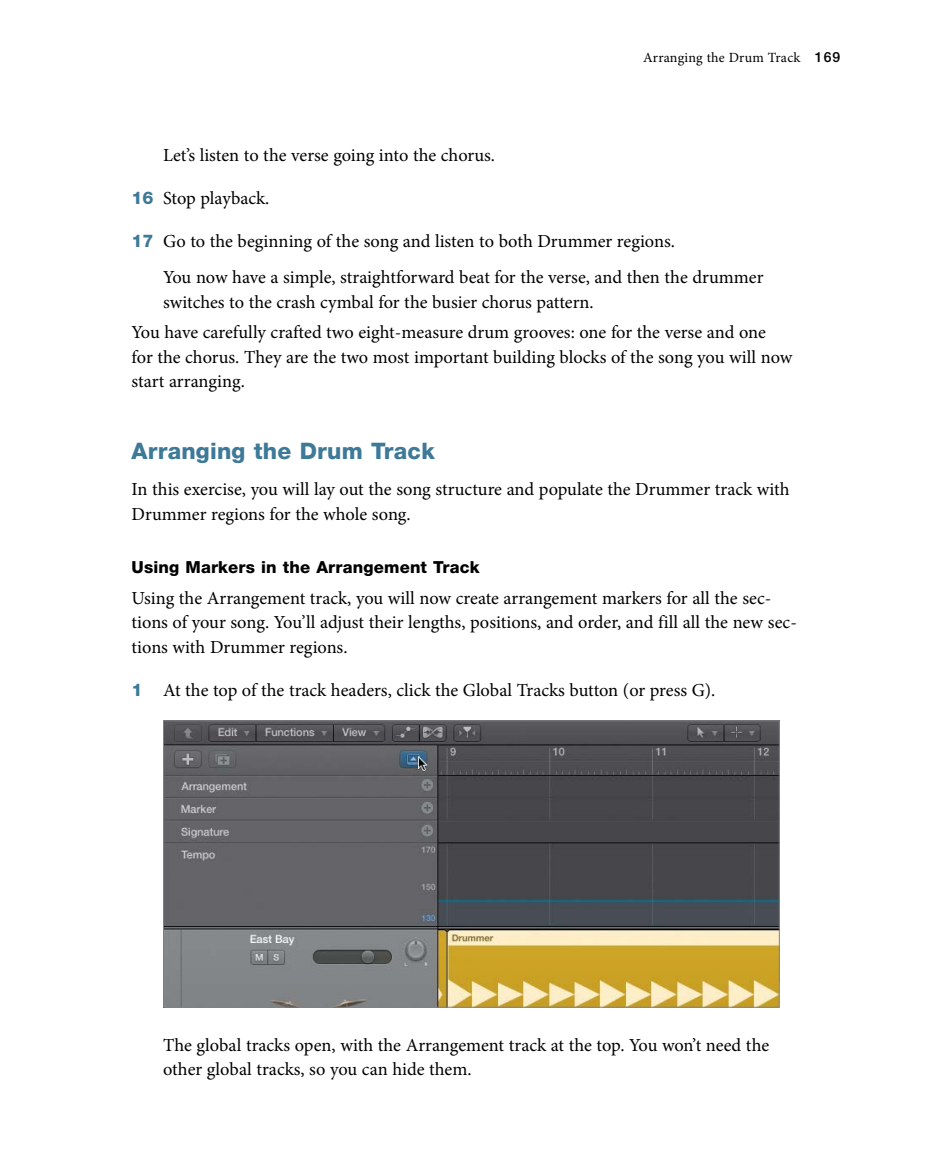
<style>
.page{position:relative;width:930px;height:1151px;background:#fff}
.page>*{position:absolute;margin:0;border:0;box-sizing:border-box;transform-origin:0 0}
.t1{font:800 22.75px "Helvetica Neue LT Std";letter-spacing:.01em;color:#3e7998}
.t2{font:18.38px/24.5px "Minion Pro";letter-spacing:-.005em;color:#000}
.t3{font:800 16.62px "Helvetica Neue LT Std";letter-spacing:.01em;color:#000}
.t4{font:14px "Minion Pro";letter-spacing:.015em;color:#000}
.s1{font-family:"Helvetica Neue LT Std";font-weight:500}
.s2{font-family:"Helvetica Neue LT Std";font-weight:800;font-size:17.5px;color:#3e7998}
</style>
<div class="page">
<img style="left:165px;top:722px;width:613px;height:283px">
<div style="left:163px;top:720px;width:617px;height:287px;border:1px solid #808285"></div>
<p class="t4" style="left:643px;top:48px;width:199px">Arranging the Drum Track <span class="s1">169</span></p>
<p class="t2" style="left:163px;top:143px;width:334px">Let’s listen to the verse going into the chorus.</p>
<p class="t2" style="left:132px;top:186px;width:139px"><span class="s2">16</span> Stop playback.</p>
<p class="t2" style="left:163px;top:222px;width:602px;line-height:36.8px;text-indent:-32px"><span class="s2">17</span> Go to the beginning of the song and listen to both Drummer regions.<br>You now have a simple, straightforward beat for the verse, and then the drummer</p>
<p class="t2" style="left:132px;top:287px;width:636px;line-height:30.6px;text-indent:31px">switches to the crash cymbal for the busier chorus pattern.<br>You have carefully crafted two eight-measure drum grooves: one for the verse and one</p>
<p class="t2" style="left:132px;top:345px;width:662px">for the chorus. They are the two most important building blocks of the song you will now start arranging.</p>
<p class="t1" style="left:132px;top:437px;width:305px">Arranging the Drum Track</p>
<p class="t2" style="left:132px;top:477px;width:659px">In this exercise, you will lay out the song structure and populate the Drummer track with<br>Drummer regions for the whole song.</p>
<p class="t3" style="left:132px;top:557px;width:350px">Using Markers in the Arrangement Track</p>
<p class="t2" style="left:132px;top:585px;width:667px">Using the Arrangement track, you will now create arrangement markers for all the sec&shy;tions of your song. You’ll adjust their lengths, positions, and order, and fill all the new sec&shy;tions with Drummer regions.</p>
<p class="t2" style="left:132px;top:677px;width:585px"><span class="s2">1</span> At the top of the track headers, click the Global Tracks button (or press G).</p>
<p class="t2" style="left:163px;top:1032px;width:608px">The global tracks open, with the Arrangement track at the top. You won’t need the other global tracks, so you can hide them.</p>
</div>
